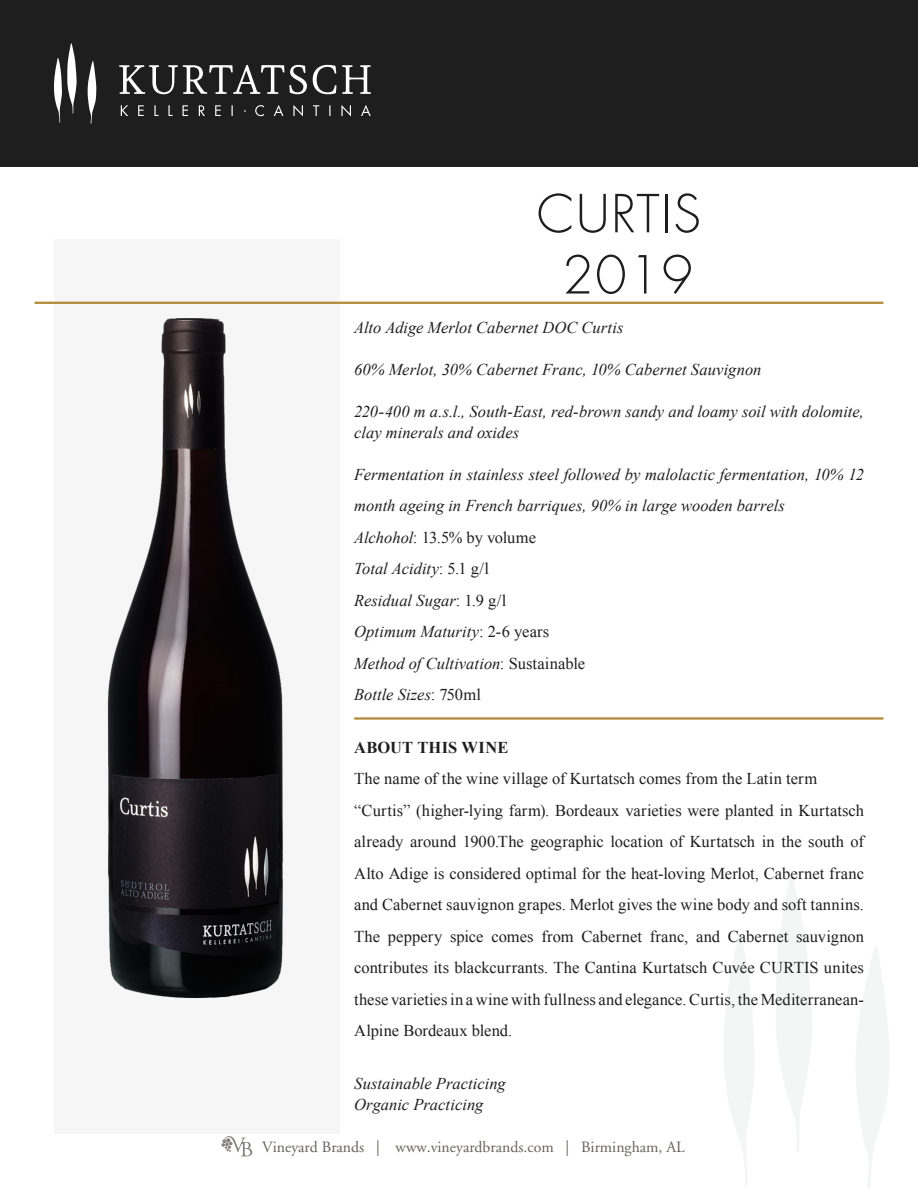
<style>
.page{position:relative;width:918px;height:1188px;background:#fff}
.page>*{position:absolute;margin:0;border:0;box-sizing:border-box;transform-origin:0 0}
.t1{font:300 51px "Futura";letter-spacing:.03em;color:#1f1e1e}
.t2{font:16.5px/31.5px "Times New Roman";color:#1f1e1e;text-align:justify}
.t3{font:italic 16.5px/21px "Times New Roman";color:#1f1e1e}
.t4{font:700 16.5px "Times New Roman";letter-spacing:.015em;color:#1f1e1e}
.t5{font:15.75px "Adobe Garamond";color:#65625d}
.s1{font-style:italic}
.s2{font-style:normal}
</style>
<div class="page">
<svg style="left:724px;top:877px;width:165px;height:311px"></svg>
<svg style="left:221px;top:1136px;width:31px;height:21px"></svg>
<div style="left:54px;top:240px;width:285px;height:894px;background:#f6f6f6"></div>
<div style="left:0;top:0;width:918px;height:166px;background:#1f1e1e"></div>
<hr style="left:35px;top:302px;width:848px;height:2px;background:#af8a37">
<img style="left:54px;top:43px;width:282px;height:81px">
<hr style="left:354px;top:717px;width:529px;height:3px;background:#af8a37">
<img style="left:70px;top:301px;width:240px;height:697px">
<p class="t1" style="left:537px;top:183px;width:166px">CURTIS</p>
<p class="t1" style="left:562px;top:244px;width:133px">2019</p>
<p class="t3" style="left:354px;top:316px;width:271px">Alto Adige Merlot Cabernet DOC Curtis</p>
<p class="t3" style="left:354px;top:358px;width:409px">60% Merlot, 30% Cabernet Franc, 10% Cabernet Sauvignon</p>
<p class="t3" style="left:354px;top:400px;width:511px">220-400 m a.s.l., South-East, red-brown sandy and loamy soil with dolomite, clay minerals and oxides</p>
<p class="t3" style="left:354px;top:458px;width:511px;line-height:31.5px">Fermentation in stainless steel followed by malolactic fermentation, 10% 12 month ageing in French barriques, 90% in large wooden barrels</p>
<p class="t2" style="left:354px;top:521px;width:183px"><span class="s1">Alchohol</span>: 13.5% by volume</p>
<p class="t3" style="left:354px;top:558px;width:136px">Total Acidity<span class="s2">: 5.1 g/l</span></p>
<p class="t3" style="left:354px;top:589px;width:154px">Residual Sugar<span class="s2">: 1.9 g/l</span></p>
<p class="t3" style="left:354px;top:621px;width:197px">Optimum Maturity<span class="s2">: 2-6 years</span></p>
<p class="t3" style="left:354px;top:652px;width:232px">Method of Cultivation<span class="s2">: Sustainable</span></p>
<p class="t3" style="left:354px;top:684px;width:128px">Bottle Sizes<span class="s2">: 750ml</span></p>
<p class="t4" style="left:354px;top:736px;width:156px">ABOUT THIS WINE</p>
<p class="t2" style="left:354px;top:763px;width:464px">The name of the wine village of Kurtatsch comes from the Latin term</p>
<p class="t2" style="left:354px;top:794px;width:511px">“Curtis” (higher-lying farm). Bordeaux varieties were planted in Kurtatsch already around 1900.The geographic location of Kurtatsch in the south of Alto Adige is considered optimal for the heat-loving Merlot, Cabernet franc and Cabernet sauvignon grapes. Merlot gives the wine body and soft tannins.<br>The peppery spice comes from Cabernet franc, and Cabernet sauvignon contributes its blackcurrants. The Cantina Kurtatsch Cuvée CURTIS unites these varieties in a wine with fullness and elegance. Curtis, the Mediterranean-Alpine Bordeaux blend.</p>
<p class="t3" style="left:354px;top:1072px;width:153px">Sustainable Practicing</p>
<p class="t3" style="left:354px;top:1093px;width:131px">Organic Practicing</p>
<p class="t5" style="left:262px;top:1139px;width:424px">Vineyard Brands | www.vineyardbrands.com | Birmingham, AL</p>
</div>
